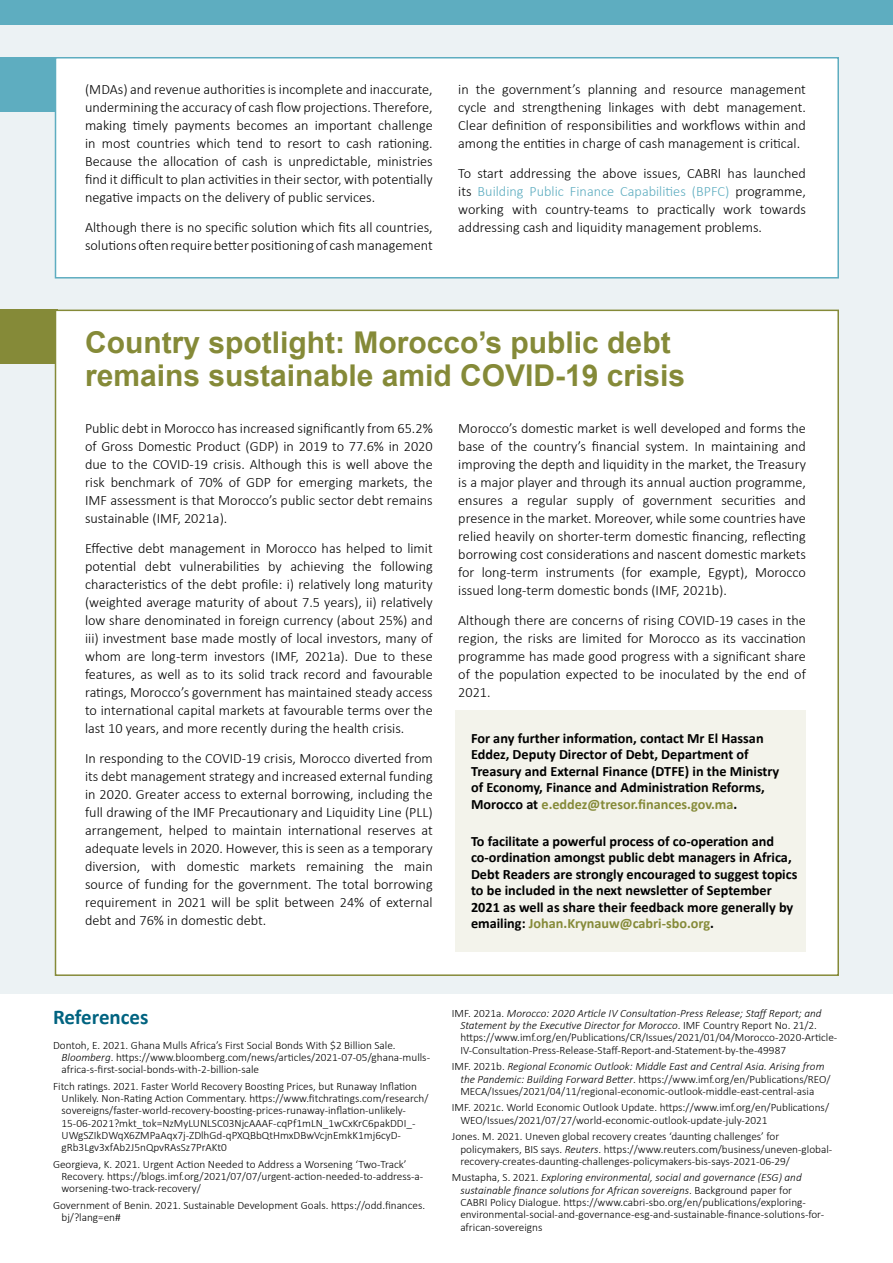
<style>
.page{position:relative;width:893px;height:1263px;background:#ecf2f4}
.page>*{position:absolute;margin:0;border:0;box-sizing:border-box;transform-origin:0 0}
.t1{font:700 30px/33px "Arial";color:#858a38}
.t2{font:700 21px "Calibri";color:#006380}
.t3{font:300 14.25px/18px "Calibri";color:#000;text-align:justify}
.t4{font:700 14.25px/16.5px "Calibri";color:#000}
.t5{font:300 11.25px/12.3px "Calibri";color:#000}
.s1{color:#5eadc0}
.s2{color:#858a38}
.s3{font-style:italic}
</style>
<div class="page">
<div style="left:0;top:994px;width:893px;height:269px;background:#fff"></div>
<div style="left:55px;top:57px;width:784px;height:222px;background:#fff;border:2px solid #5eadc0"></div>
<div style="left:0;top:57px;width:56px;height:54px;background:#5eadc0"></div>
<div style="left:0;top:310px;width:57px;height:54px;background:#858a38"></div>
<div style="left:0;top:0;width:893px;height:24px;background:#5eadc0"></div>
<div style="left:55px;top:310px;width:784px;height:666px;background:#fff;border:2px solid #858a38"></div>
<div style="left:455px;top:710px;width:351px;height:242px;background:#f3f3eb"></div>
<p class="t3" style="left:85px;top:80px;width:349px">(MDAs) and revenue authorities is incomplete and inaccurate, undermining the accuracy of cash flow projections. Therefore, making timely payments becomes an important challenge in most countries which tend to resort to cash rationing.<br>Because the allocation of cash is unpredictable, ministries find it difficult to plan activities in their sector, with potentially negative impacts on the delivery of public services.</p>
<p class="t3" style="left:85px;top:218px;width:349px">Although there is no specific solution which fits all countries, solutions often require better positioning of cash management</p>
<p class="t3" style="left:458px;top:80px;width:349px">in the government’s planning and resource management cycle and strengthening linkages with debt management.<br>Clear definition of responsibilities and workflows within and among the entities in charge of cash management is critical.</p>
<p class="t3" style="left:458px;top:164px;width:349px">To start addressing the above issues, CABRI has launched its <span class="s1">Building Public Finance Capabilities (BPFC)</span> programme, working with country-teams to practically work towards addressing cash and liquidity management problems.</p>
<h1 class="t1" style="left:85px;top:327px;width:602px">Country spotlight: Morocco’s public debt remains sustainable amid COVID-19 crisis</h1>
<p class="t3" style="left:85px;top:420px;width:349px">Public debt in Morocco has increased significantly from 65.2% of Gross Domestic Product (GDP) in 2019 to 77.6% in 2020 due to the COVID-19 crisis. Although this is well above the risk benchmark of 70% of GDP for emerging markets, the IMF assessment is that Morocco’s public sector debt remains sustainable (IMF, 2021a).</p>
<p class="t3" style="left:85px;top:540px;width:349px">Effective debt management in Morocco has helped to limit potential debt vulnerabilities by achieving the following characteristics of the debt profile: i) relatively long maturity (weighted average maturity of about 7.5 years), ii) relatively low share denominated in foreign currency (about 25%) and iii) investment base made mostly of local investors, many of whom are long-term investors (IMF, 2021a). Due to these features, as well as to its solid track record and favourable ratings, Morocco’s government has maintained steady access to international capital markets at favourable terms over the last 10 years, and more recently during the health crisis.</p>
<p class="t3" style="left:85px;top:750px;width:349px">In responding to the COVID-19 crisis, Morocco diverted from its debt management strategy and increased external funding in 2020. Greater access to external borrowing, including the full drawing of the IMF Precautionary and Liquidity Line (PLL) arrangement, helped to maintain international reserves at adequate levels in 2020. However, this is seen as a temporary diversion, with domestic markets remaining the main source of funding for the government. The total borrowing requirement in 2021 will be split between 24% of external debt and 76% in domestic debt.</p>
<p class="t3" style="left:458px;top:419px;width:349px">Morocco’s domestic market is well developed and forms the base of the country’s financial system. In maintaining and improving the depth and liquidity in the market, the Treasury is a major player and through its annual auction programme, ensures a regular supply of government securities and presence in the market. Moreover, while some countries have relied heavily on shorter-term domestic financing, reflecting borrowing cost considerations and nascent domestic markets for long-term instruments (for example, Egypt), Morocco issued long-term domestic bonds (IMF, 2021b).</p>
<p class="t3" style="left:458px;top:611px;width:349px">Although there are concerns of rising COVID-19 cases in the region, the risks are limited for Morocco as its vaccination programme has made good progress with a significant share of the population expected to be inoculated by the end of 2021.</p>
<p class="t4" style="left:471px;top:730px;width:310px">For any further information, contact Mr El Hassan Eddez, Deputy Director of Debt, Department of Treasury and External Finance (DTFE) in the Ministry of Economy, Finance and Administration Reforms, Morocco at <span class="s2">e.eddez@tresor.finances.gov.ma</span>.</p>
<p class="t4" style="left:471px;top:833px;width:328px">To facilitate a powerful process of co-operation and co-ordination amongst public debt managers in Africa, Debt Readers are strongly encouraged to suggest topics to be included in the next newsletter of September 2021 as well as share their feedback more generally by emailing: <span class="s2">Johan.Krynauw@cabri-sbo.org</span>.</p>
<h2 class="t2" style="left:53px;top:1004px;width:97px">References</h2>
<p class="t5" style="left:62px;top:1038px;width:370px;text-indent:-9px">Dontoh, E. 2021. Ghana Mulls Africa’s First Social Bonds With $2 Billion Sale.<br><span class="s3">Bloomberg</span>. https://www.bloomberg.com/news/articles/2021-07-05/ghana-mulls&shy;africa-s-first-social-bonds-with-2-billion-sale</p>
<p class="t5" style="left:62px;top:1080px;width:368px;text-indent:-9px">Fitch ratings. 2021. Faster World Recovery Boosting Prices, but Runaway Inflation Unlikely. Non-Rating Action Commentary. https://www.fitchratings.com/research/ sovereigns/faster-world-recovery-boosting-prices-runaway-inflation-unlikely-15-06-2021?mkt_tok=NzMyLUNLSC03NjcAAAF-cqPf1mLN_1wCxKrC6pakDDI_- UWgSZIkDWqX6ZMPaAqx7j-ZDlhGd-qPXQBbQtHmxDBwVcjnEmkK1mj6cyD&shy;gRb3Lgv3xfAb2J5nQpvRAsSz7PrAKt0</p>
<p class="t5" style="left:62px;top:1158px;width:363px;text-indent:-9px">Georgieva, K. 2021. Urgent Action Needed to Address a Worsening ‘Two-Track’<br>Recovery. https://blogs.imf.org/2021/07/07/urgent-action-needed-to-address-a&shy;worsening-two-track-recovery/</p>
<p class="t5" style="left:62px;top:1199px;width:365px;text-indent:-9px">Government of Benin. 2021. Sustainable Development Goals. https://odd.finances. bj/?lang=en#</p>
<p class="t5" style="left:460px;top:1007px;width:378px;text-indent:-9px">IMF. 2021a. <span class="s3">Morocco: 2020 Article IV Consultation-Press Release; Staff Report; and Statement by the Executive Director for Morocco</span>. IMF Country Report No. 21/2. https://www.imf.org/en/Publications/CR/Issues/2021/01/04/Morocco-2020-Article-IV-Consultation-Press-Release-Staff-Report-and-Statement-by-the-49987</p>
<p class="t5" style="left:460px;top:1060px;width:372px;text-indent:-9px">IMF. 2021b. <span class="s3">Regional Economic Outlook: Middle East and Central Asia. Arising from the Pandemic: Building Forward Better</span>. https://www.imf.org/en/Publications/REO/<br>MECA/Issues/2021/04/11/regional-economic-outlook-middle-east-central-asia</p>
<p class="t5" style="left:460px;top:1101px;width:370px;text-indent:-9px">IMF. 2021c. World Economic Outlook Update. https://www.imf.org/en/Publications/<br>WEO/Issues/2021/07/27/world-economic-outlook-update-july-2021</p>
<p class="t5" style="left:460px;top:1130px;width:373px;text-indent:-9px">Jones. M. 2021. Uneven global recovery creates ‘daunting challenges’ for policymakers, BIS says. <span class="s3">Reuters</span>. https://www.reuters.com/business/uneven-global&shy;recovery-creates-daunting-challenges-policymakers-bis-says-2021-06-29/</p>
<p class="t5" style="left:460px;top:1171px;width:365px;text-indent:-9px">Mustapha, S. 2021. <span class="s3">Exploring environmental, social and governance (ESG) and sustainable finance solutions for African sovereigns</span>. Background paper for<br>CABRI Policy Dialogue. https://www.cabri-sbo.org/en/publications/exploring&shy;environmental-social-and-governance-esg-and-sustainable-finance-solutions-for&shy;african-sovereigns</p>
</div>
